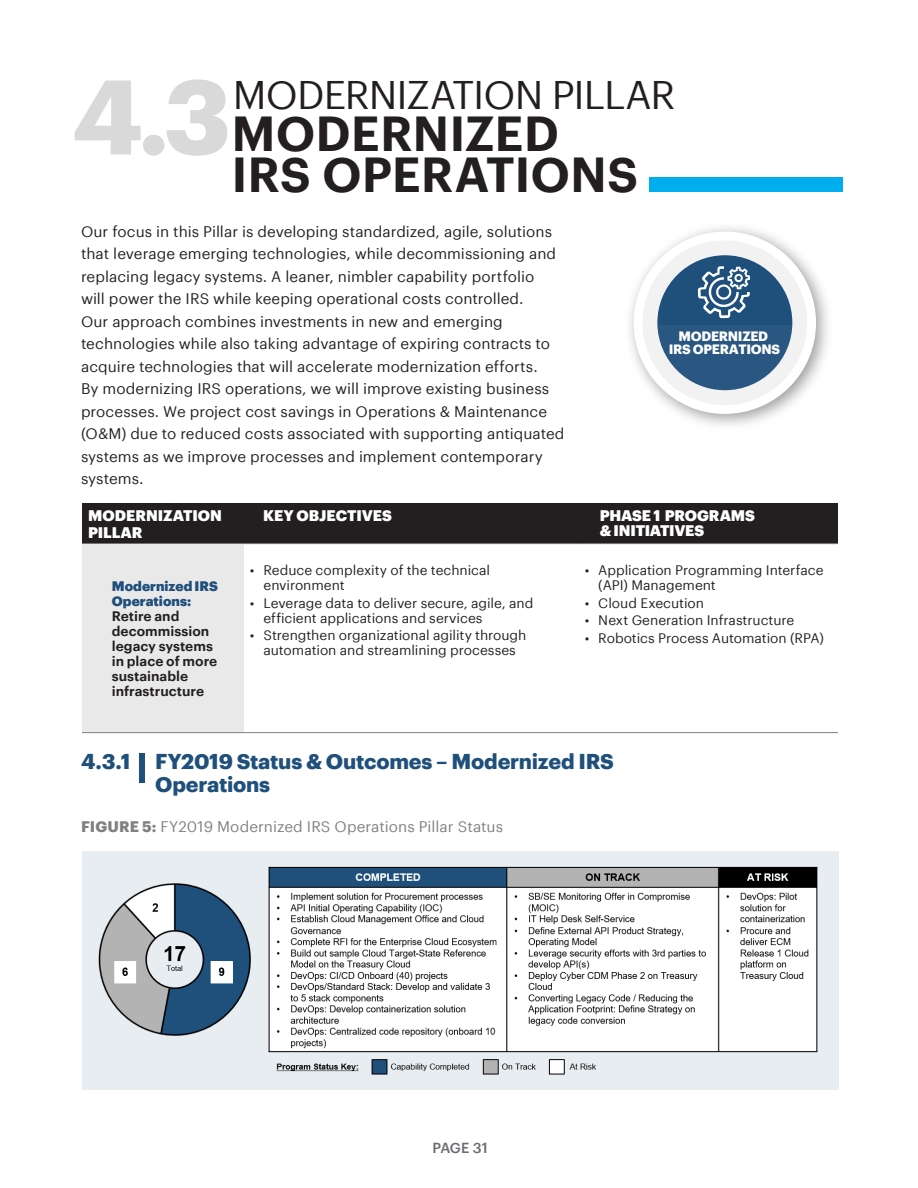
<style>
.page{position:relative;width:918px;height:1188px;background:#fff}
.page>*{position:absolute;margin:0;border:0;box-sizing:border-box;transform-origin:0 0}
.t1{font:700 103.5px "Graphik";color:#d9d9d9}
.t2{font:600 48px/40.5px "Graphik";color:#231f20}
.t3{font:39px "Graphik";letter-spacing:-.025em;color:#231f20}
.t4{font:700 21px/22.5px "Graphik";letter-spacing:-.01em;color:#1f4f7b}
.t5{font:15px/22.5px "Graphik";letter-spacing:.005em;color:#231f20}
.t6{font:900 15px/16.5px "Graphik";letter-spacing:-.005em;color:#fff}
.t7{font:15px "Graphik";letter-spacing:.005em;color:#808080}
.t8{font:500 14.25px "Graphik";letter-spacing:-.025em;color:#6c6d70}
.t9{font:13.5px/15px "Graphik";letter-spacing:-.005em;color:#231f20}
.t10{font:600 13.5px/15px "Graphik";color:#231f20}
.t11{font:700 13.2px/12.3px "Graphik";letter-spacing:-.025em;color:#fff;text-align:center}
.s1{font-weight:900;color:#1f4f7b}
.s2{font-weight:700}
</style>
<div class="page">
<div style="left:82px;top:503px;width:162px;height:41px;background:#231f20"></div>
<div style="left:244px;top:503px;width:335px;height:41px;background:#231f20"></div>
<div style="left:579px;top:503px;width:259px;height:41px;background:#231f20"></div>
<hr style="left:82px;top:543px;width:162px;height:1px;background:#808080">
<hr style="left:244px;top:543px;width:335px;height:1px;background:#808080">
<hr style="left:579px;top:543px;width:259px;height:1px;background:#808080">
<div style="left:649px;top:177px;width:193px;height:14px;background:#00aeef"></div>
<div style="left:139px;top:754px;width:6px;height:29px;background:#1f4f7b"></div>
<div style="left:82px;top:544px;width:162px;height:189px;background:#e9e9e9"></div>
<hr style="left:82px;top:732px;width:162px;height:1px;background:#808080">
<hr style="left:244px;top:732px;width:335px;height:1px;background:#808080">
<hr style="left:579px;top:732px;width:259px;height:1px;background:#808080">
<img style="left:630px;top:227px;width:198px;height:199px">
<div style="left:638px;top:236px;width:174px;height:174px;background:linear-gradient(to right,#f5f5f5,#f3f3f4);border-radius:50%"></div>
<div style="left:634px;top:232px;width:182px;height:182px;border:9px solid #fff;border-radius:50%"></div>
<div style="left:657px;top:255px;width:135px;height:135px;background:#1f4f7b;border-radius:50%"></div>
<svg style="left:657px;top:325px;width:135px;height:68px"></svg>
<svg style="left:698px;top:266px;width:52px;height:52px"></svg>
<img style="left:82px;top:852px;width:756px;height:238px">
<h3 class="t1" style="left:72px;top:37px;width:161px">4.3</h3>
<h3 class="t3" style="left:233px;top:65px;width:444px">MODERNIZATION PILLAR</h3>
<h3 class="t2" style="left:231px;top:109px;width:409px">MODERNIZED<br>IRS OPERATIONS</h3>
<p class="t5" style="left:81px;top:219px;width:485px">Our focus in this Pillar is developing standardized, agile, solutions that leverage emerging technologies, while decommissioning and replacing legacy systems. A leaner, nimbler capability portfolio<br>will power the IRS while keeping operational costs controlled.<br>Our approach combines investments in new and emerging technologies while also taking advantage of expiring contracts to acquire technologies that will accelerate modernization efforts.<br>By modernizing IRS operations, we will improve existing business processes. We project cost savings in Operations &amp; Maintenance (O&amp;M) due to reduced costs associated with supporting antiquated systems as we improve processes and implement contemporary systems.</p>
<p class="t11" style="left:669px;top:329px;width:113px">MODERNIZED<br>IRS OPERATIONS</p>
<p class="t6" style="left:88px;top:506px;width:136px">MODERNIZATION<br>PILLAR</p>
<p class="t6" style="left:600px;top:507px;width:157px;line-height:15px">PHASE 1 PROGRAMS &amp; INITIATIVES</p>
<p class="t6" style="left:263px;top:506px;width:130px">KEY OBJECTIVES</p>
<p class="t10" style="left:112px;top:578px;width:108px"><span class="s1">Modernized IRS<br>Operations:<br></span>Retire and decommission legacy systems in place of more sustainable infrastructure</p>
<p class="t9" style="left:263px;top:561px;width:228px;text-indent:-14px">• Reduce complexity of the technical environment</p>
<p class="t9" style="left:263px;top:594px;width:271px;text-indent:-14px">• Leverage data to deliver secure, agile, and efficient applications and services</p>
<p class="t9" style="left:250px;top:627px;width:278px;text-align:center">• Strengthen organizational agility through automation and streamlining processes</p>
<p class="t9" style="left:598px;top:561px;width:227px;text-indent:-14px">• Application Programming Interface (API) Management</p>
<p class="t9" style="left:585px;top:594px;width:121px">• Cloud Execution</p>
<p class="t9" style="left:585px;top:612px;width:211px">• Next Generation Infrastructure</p>
<p class="t9" style="left:585px;top:629px;width:241px">• Robotics Process Automation (RPA)</p>
<h4 class="t4" style="left:155px;top:749px;width:460px;text-indent:-74px">4.3.1 FY2019 Status &amp; Outcomes – Modernized IRS<br>Operations</h4>
<p class="t7" style="left:81px;top:815px;width:424px"><span class="s2">FIGURE 5:</span> FY2019 Modernized IRS Operations Pillar Status</p>
<p class="t8" style="left:432px;top:1137px;width:57px">PAGE 31</p>
</div>
